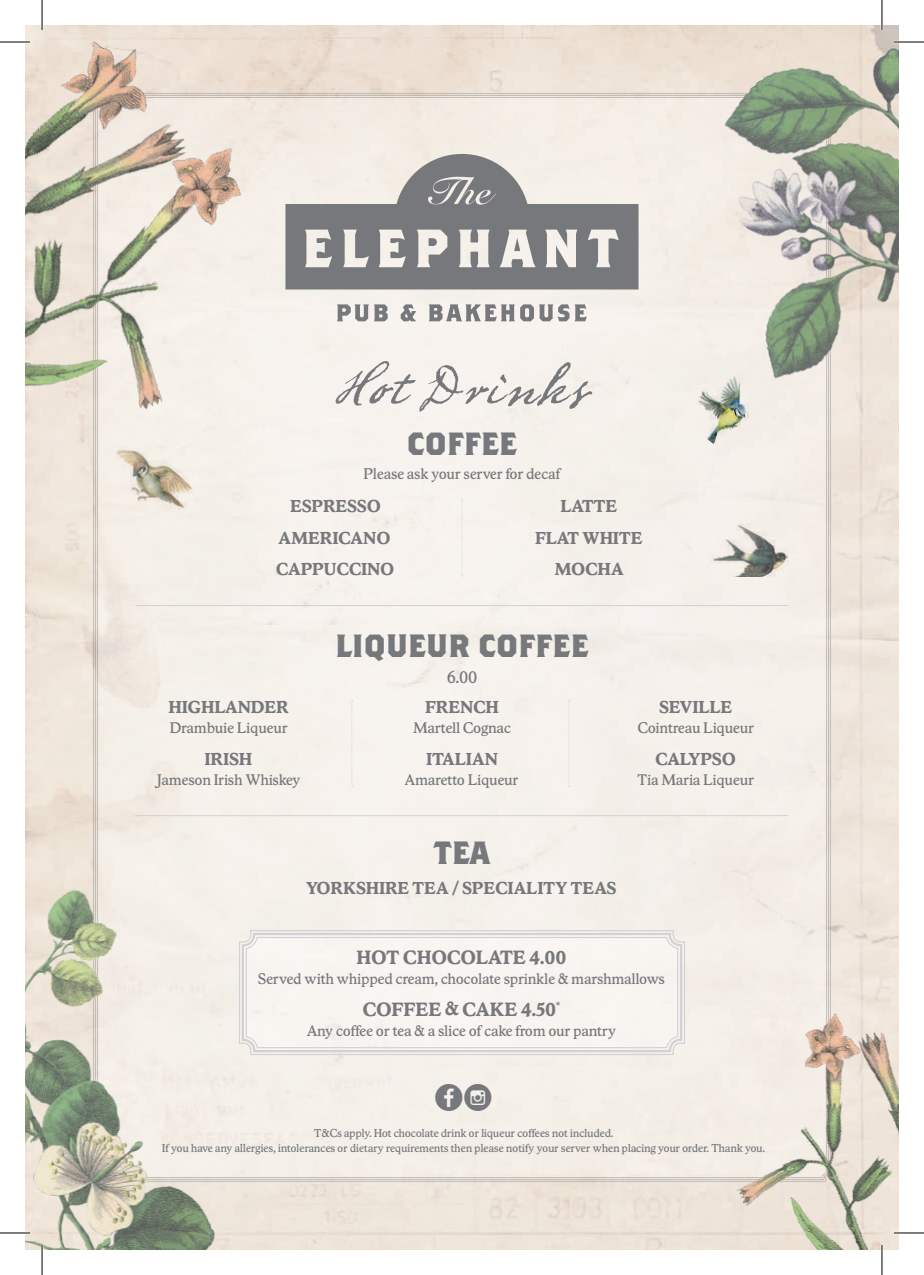
<style>
.page{position:relative;width:924px;height:1275px;background:#fff}
.page>*{position:absolute;margin:0;border:0;box-sizing:border-box;transform-origin:0 0}
.t1{font:73.6px "Dead Mans Hand WF";letter-spacing:.02em;color:#76787b}
.t2{font:39.4px "Social Shapes";color:#76787b}
.t3{font:700 32px "Brothers";color:#76787b}
.t4{font:700 20px "Stratford SH";letter-spacing:.02em;color:#76787b}
.t5{font:700 18px/31.4px "Stratford SH";letter-spacing:.02em;color:#76787b;text-align:center}
.t6{font:18px "Stratford SH";color:#76787b}
.t7{font:16px "Stratford SH";letter-spacing:.02em;color:#76787b}
.t8{font:12px/15.6px "Stratford SH";letter-spacing:.02em;color:#76787b;text-align:center}
</style>
<div class="page">
<div style="left:93px;top:93px;width:737px;height:1089px;background:#f5f1ea"></div>
<svg style="left:302px;top:154px;width:334px;height:135px;background:#a9a8a6"></svg>
<svg style="left:337px;top:304px;width:31px;height:17px"></svg>
<svg style="left:374px;top:304px;width:13px;height:17px"></svg>
<svg style="left:400px;top:304px;width:16px;height:17px"></svg>
<svg style="left:428px;top:304px;width:86px;height:17px"></svg>
<svg style="left:520px;top:304px;width:13px;height:17px"></svg>
<svg style="left:539px;top:304px;width:47px;height:17px"></svg>
<img style="left:636px;top:25px;width:262px;height:449px">
<img style="left:25px;top:877px;width:193px;height:373px">
<img style="left:25px;top:25px;width:277px;height:585px">
<img style="left:718px;top:965px;width:180px;height:285px">
<hr style="left:135px;top:605px;width:653px;height:1px;background:#d1d2d4">
<hr style="left:135px;top:815px;width:653px;height:1px;background:#d1d2d4">
<svg style="left:461px;top:499px;width:2px;height:77px"></svg>
<svg style="left:351px;top:700px;width:2px;height:86px"></svg>
<svg style="left:568px;top:700px;width:1px;height:86px"></svg>
<svg style="left:238px;top:929px;width:447px;height:126px"></svg>
<div style="left:242px;top:933px;width:440px;height:119px;border:2px solid #d1d2d4;border-radius:11px"></div>
<div style="left:246px;top:937px;width:432px;height:111px;border:1px solid #d1d2d4;border-radius:11px"></div>
<img style="left:711px;top:523px;width:77px;height:54px">
<hr style="left:0;top:41px;width:30px;height:2px;background:#fff">
<hr style="left:893px;top:41px;width:30px;height:2px;background:#fff">
<hr style="left:0;top:1231px;width:30px;height:3px;background:#fff">
<hr style="left:893px;top:1231px;width:30px;height:3px;background:#fff">
<hr style="left:41px;top:0;width:2px;height:30px;background:#fff">
<hr style="left:41px;top:1245px;width:2px;height:30px;background:#fff">
<hr style="left:880px;top:0;width:2px;height:30px;background:#fff">
<hr style="left:880px;top:1245px;width:2px;height:30px;background:#fff">
<hr style="left:0;top:42px;width:30px;height:1px;background:#000">
<hr style="left:893px;top:42px;width:30px;height:1px;background:#000">
<hr style="left:0;top:1232px;width:30px;height:1px;background:#000">
<hr style="left:893px;top:1232px;width:30px;height:1px;background:#000">
<hr style="left:42px;top:0;width:1px;height:30px;background:#000">
<hr style="left:42px;top:1245px;width:1px;height:30px;background:#000">
<hr style="left:881px;top:0;width:1px;height:30px;background:#000">
<hr style="left:881px;top:1245px;width:1px;height:30px;background:#000">
<h1 class="t1" style="left:334px;top:357px;width:256px">Hot Drinks</h1>
<h3 class="t3" style="left:406px;top:424px;width:112px">COFFEE</h3>
<p class="t7" style="left:363px;top:465px;width:198px">Please ask your server for decaf</p>
<p class="t5" style="left:276px;top:491px;width:119px">ESPRESSO<br>AMERICANO<br>CAPPUCCINO</p>
<p class="t5" style="left:535px;top:491px;width:108px">LATTE<br>FLAT WHITE<br>MOCHA</p>
<p class="t5" style="left:169px;top:691px;width:121px">HIGHLANDER</p>
<p class="t7" style="left:170px;top:720px;width:119px">Drambuie Liqueur</p>
<p class="t5" style="left:205px;top:743px;width:49px">IRISH</p>
<p class="t7" style="left:157px;top:771px;width:144px">Jameson Irish Whiskey</p>
<h3 class="t3" style="left:335px;top:625px;width:255px">LIQUEUR COFFEE</h3>
<p class="t6" style="left:447px;top:667px;width:31px">6.00</p>
<p class="t5" style="left:425px;top:691px;width:75px">FRENCH</p>
<p class="t7" style="left:413px;top:720px;width:99px">Martell Cognac</p>
<p class="t5" style="left:426px;top:743px;width:73px">ITALIAN</p>
<p class="t7" style="left:404px;top:771px;width:115px">Amaretto Liqueur</p>
<p class="t5" style="left:659px;top:691px;width:74px">SEVILLE</p>
<p class="t7" style="left:637px;top:720px;width:118px">Cointreau Liqueur</p>
<p class="t5" style="left:655px;top:743px;width:82px">CALYPSO</p>
<p class="t7" style="left:637px;top:771px;width:118px">Tia Maria Liqueur</p>
<h3 class="t3" style="left:433px;top:833px;width:58px">TEA</h3>
<p class="t5" style="left:306px;top:872px;width:312px">YORKSHIRE TEA / SPECIALITY TEAS</p>
<p class="t4" style="left:357px;top:947px;width:210px">HOT CHOCOLATE 4.00</p>
<p class="t7" style="left:258px;top:971px;width:408px">Served with whipped cream, chocolate sprinkle &amp; marshmallows</p>
<p class="t4" style="left:362px;top:998px;width:199px">COFFEE &amp; CAKE 4.50<sup>*</sup></p>
<p class="t7" style="left:307px;top:1022px;width:310px">Any coffee or tea &amp; a slice of cake from our pantry</p>
<h2 class="t2" style="left:434px;top:1074px;width:59px">!$</h2>
<p class="t8" style="left:162px;top:1125px;width:604px">T&amp;Cs apply. Hot chocolate drink or liqueur coffees not included.<br>If you have any allergies, intolerances or dietary requirements then please notify your server when placing your order. Thank you.</p>
</div>
